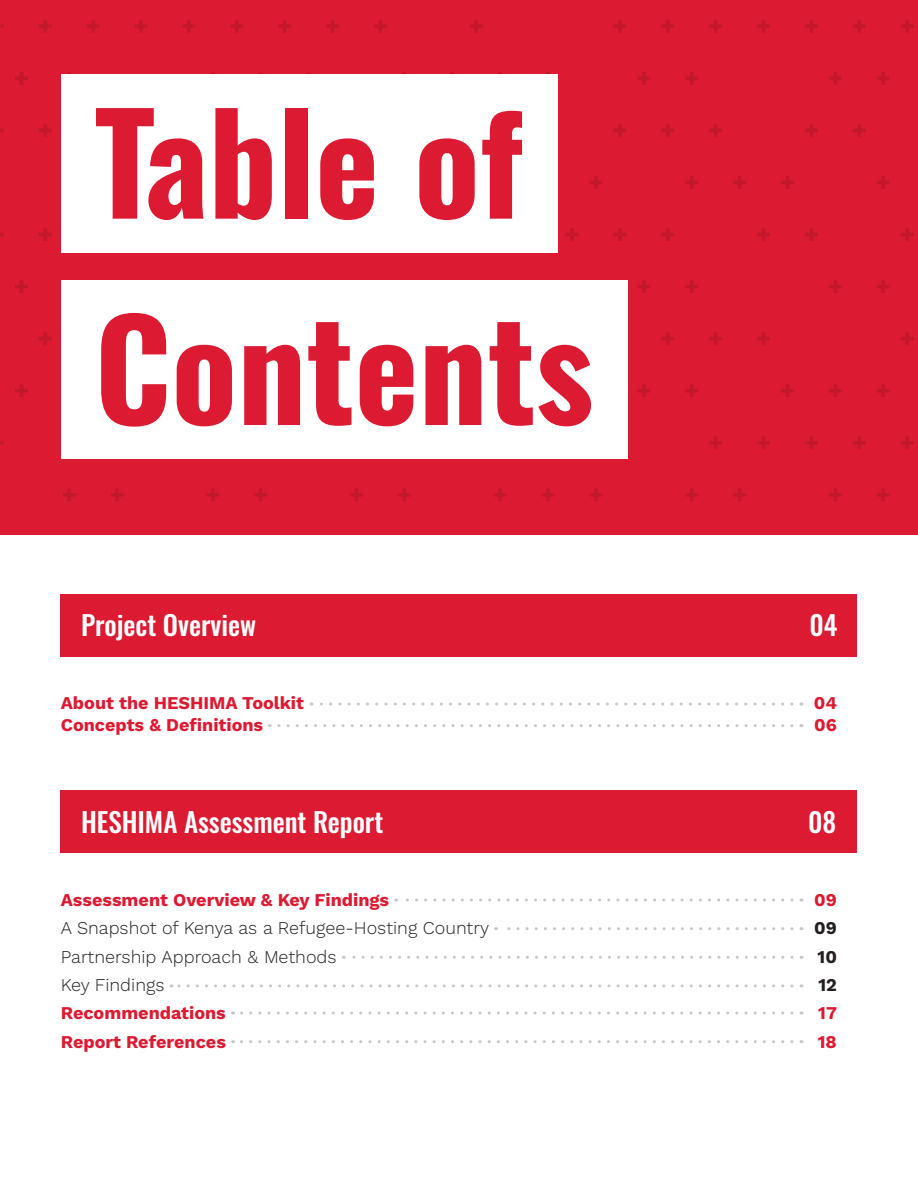
<style>
.page{position:relative;width:918px;height:1188px;background:#fff}
.page>*{position:absolute;margin:0;border:0;box-sizing:border-box;transform-origin:0 0}
.BC{font:700 136.5px "Oswald";color:#dc1a32}
.BC-2{font:500 27px "Oswald";color:#fff}
.BC-3{font:700 18px "Work Sans";color:#dc1a32}
.BC-4{font:300 18px "Work Sans";color:#231f20}
.BC-5{font:700 18px "Work Sans";color:#231f20}
</style>
<div class="page">
<div style="left:0;top:0;width:918px;height:535px;background:#dc1a32"></div>
<svg style="left:182px;top:20px;width:13px;height:13px"></svg>
<svg style="left:230px;top:20px;width:13px;height:13px"></svg>
<svg style="left:278px;top:20px;width:13px;height:13px"></svg>
<svg style="left:326px;top:20px;width:13px;height:13px"></svg>
<svg style="left:374px;top:20px;width:13px;height:13px"></svg>
<svg style="left:470px;top:20px;width:13px;height:13px"></svg>
<svg style="left:613px;top:20px;width:13px;height:13px"></svg>
<svg style="left:661px;top:20px;width:13px;height:13px"></svg>
<svg style="left:709px;top:20px;width:13px;height:13px"></svg>
<svg style="left:613px;top:124px;width:13px;height:13px"></svg>
<svg style="left:661px;top:124px;width:13px;height:13px"></svg>
<svg style="left:709px;top:124px;width:13px;height:13px"></svg>
<svg style="left:637px;top:72px;width:13px;height:13px"></svg>
<svg style="left:685px;top:72px;width:13px;height:13px"></svg>
<svg style="left:565px;top:228px;width:13px;height:13px"></svg>
<svg style="left:613px;top:228px;width:13px;height:13px"></svg>
<svg style="left:661px;top:228px;width:13px;height:13px"></svg>
<svg style="left:589px;top:176px;width:13px;height:13px"></svg>
<svg style="left:685px;top:176px;width:13px;height:13px"></svg>
<svg style="left:733px;top:176px;width:13px;height:13px"></svg>
<svg style="left:661px;top:332px;width:13px;height:13px"></svg>
<svg style="left:709px;top:332px;width:13px;height:13px"></svg>
<svg style="left:206px;top:280px;width:13px;height:1px"></svg>
<svg style="left:254px;top:280px;width:13px;height:1px"></svg>
<svg style="left:350px;top:280px;width:13px;height:1px"></svg>
<svg style="left:398px;top:280px;width:13px;height:1px"></svg>
<svg style="left:446px;top:280px;width:13px;height:1px"></svg>
<svg style="left:494px;top:280px;width:13px;height:1px"></svg>
<svg style="left:589px;top:280px;width:13px;height:1px"></svg>
<svg style="left:637px;top:280px;width:13px;height:13px"></svg>
<svg style="left:685px;top:280px;width:13px;height:13px"></svg>
<svg style="left:709px;top:436px;width:13px;height:13px"></svg>
<svg style="left:637px;top:384px;width:13px;height:13px"></svg>
<svg style="left:685px;top:384px;width:13px;height:13px"></svg>
<svg style="left:206px;top:488px;width:13px;height:13px"></svg>
<svg style="left:254px;top:488px;width:13px;height:13px"></svg>
<svg style="left:350px;top:488px;width:13px;height:13px"></svg>
<svg style="left:398px;top:488px;width:13px;height:13px"></svg>
<svg style="left:494px;top:488px;width:13px;height:13px"></svg>
<svg style="left:542px;top:488px;width:13px;height:13px"></svg>
<svg style="left:589px;top:488px;width:13px;height:13px"></svg>
<svg style="left:685px;top:488px;width:13px;height:13px"></svg>
<svg style="left:733px;top:488px;width:13px;height:13px"></svg>
<svg style="left:805px;top:20px;width:13px;height:13px"></svg>
<svg style="left:853px;top:20px;width:13px;height:13px"></svg>
<svg style="left:901px;top:20px;width:13px;height:13px"></svg>
<svg style="left:805px;top:124px;width:13px;height:13px"></svg>
<svg style="left:853px;top:124px;width:13px;height:13px"></svg>
<svg style="left:829px;top:72px;width:13px;height:13px"></svg>
<svg style="left:877px;top:72px;width:13px;height:13px"></svg>
<svg style="left:805px;top:228px;width:13px;height:13px"></svg>
<svg style="left:901px;top:228px;width:13px;height:13px"></svg>
<svg style="left:877px;top:176px;width:13px;height:13px"></svg>
<svg style="left:781px;top:176px;width:13px;height:13px"></svg>
<svg style="left:901px;top:332px;width:13px;height:13px"></svg>
<svg style="left:829px;top:280px;width:13px;height:13px"></svg>
<svg style="left:877px;top:280px;width:13px;height:13px"></svg>
<svg style="left:805px;top:436px;width:13px;height:13px"></svg>
<svg style="left:853px;top:436px;width:13px;height:13px"></svg>
<svg style="left:901px;top:436px;width:13px;height:13px"></svg>
<svg style="left:829px;top:384px;width:13px;height:13px"></svg>
<svg style="left:877px;top:384px;width:13px;height:13px"></svg>
<svg style="left:781px;top:384px;width:13px;height:13px"></svg>
<svg style="left:829px;top:488px;width:13px;height:13px"></svg>
<svg style="left:877px;top:488px;width:13px;height:13px"></svg>
<svg style="left:757px;top:20px;width:13px;height:13px"></svg>
<svg style="left:757px;top:228px;width:13px;height:13px"></svg>
<svg style="left:757px;top:332px;width:13px;height:13px"></svg>
<svg style="left:757px;top:436px;width:13px;height:13px"></svg>
<svg style="left:0;top:24px;width:4px;height:4px"></svg>
<svg style="left:39px;top:20px;width:13px;height:13px"></svg>
<svg style="left:87px;top:20px;width:13px;height:13px"></svg>
<svg style="left:0;top:129px;width:4px;height:3px"></svg>
<svg style="left:39px;top:124px;width:13px;height:13px"></svg>
<svg style="left:15px;top:72px;width:13px;height:13px"></svg>
<svg style="left:0;top:233px;width:4px;height:3px"></svg>
<svg style="left:39px;top:228px;width:13px;height:13px"></svg>
<svg style="left:39px;top:332px;width:13px;height:13px"></svg>
<svg style="left:15px;top:280px;width:13px;height:13px"></svg>
<svg style="left:63px;top:280px;width:13px;height:1px"></svg>
<svg style="left:0;top:441px;width:4px;height:4px"></svg>
<svg style="left:15px;top:384px;width:13px;height:13px"></svg>
<svg style="left:63px;top:488px;width:13px;height:13px"></svg>
<svg style="left:111px;top:488px;width:13px;height:13px"></svg>
<svg style="left:135px;top:20px;width:12px;height:13px"></svg>
<div style="left:61px;top:74px;width:496px;height:178px;background:#fff"></div>
<div style="left:61px;top:281px;width:566px;height:178px;background:#fff"></div>
<div style="left:61px;top:594px;width:796px;height:62px;background:#dc1a32"></div>
<div style="left:61px;top:790px;width:796px;height:63px;background:#dc1a32"></div>
<svg style="left:311px;top:703px;width:481px;height:3px"></svg>
<svg style="left:269px;top:724px;width:523px;height:3px"></svg>
<svg style="left:396px;top:899px;width:396px;height:3px"></svg>
<svg style="left:496px;top:927px;width:296px;height:3px"></svg>
<svg style="left:343px;top:956px;width:449px;height:3px"></svg>
<svg style="left:171px;top:984px;width:621px;height:3px"></svg>
<svg style="left:233px;top:1012px;width:559px;height:3px"></svg>
<svg style="left:233px;top:1040px;width:559px;height:3px"></svg>
<p class="BC" style="left:94px;top:92px;width:431px">Table of</p>
<p class="BC" style="left:94px;top:298px;width:501px">Contents</p>
<p class="BC-2" style="left:81px;top:611px;width:177px">Project Overview</p>
<p class="BC-2" style="left:809px;top:611px;width:30px">04</p>
<p class="BC-3" style="left:61px;top:690px;width:245px">About the HESHIMA Toolkit</p>
<p class="BC-3" style="left:61px;top:711px;width:204px">Concepts &amp; Definitions</p>
<p class="BC-3" style="left:814px;top:690px;width:25px">04</p>
<p class="BC-3" style="left:814px;top:711px;width:24px">06</p>
<p class="BC-2" style="left:81px;top:807px;width:304px">HESHIMA Assessment Report</p>
<p class="BC-2" style="left:808px;top:807px;width:30px">08</p>
<p class="BC-3" style="left:61px;top:886px;width:330px">Assessment Overview &amp; Key Findings</p>
<p class="BC-4" style="left:61px;top:915px;width:430px">A Snapshot of Kenya as a Refugee-Hosting Country</p>
<p class="BC-4" style="left:61px;top:943px;width:277px">Partnership Approach &amp; Methods</p>
<p class="BC-4" style="left:61px;top:972px;width:105px">Key Findings</p>
<p class="BC-3" style="left:61px;top:999px;width:167px">Recommendations</p>
<p class="BC-3" style="left:61px;top:1028px;width:167px">Report References</p>
<p class="BC-3" style="left:814px;top:886px;width:24px">09</p>
<p class="BC-5" style="left:814px;top:914px;width:24px">09</p>
<p class="BC-5" style="left:818px;top:943px;width:21px">10</p>
<p class="BC-5" style="left:818px;top:971px;width:20px">12</p>
<p class="BC-3" style="left:818px;top:999px;width:20px">17</p>
<p class="BC-3" style="left:818px;top:1028px;width:21px">18</p>
</div>
